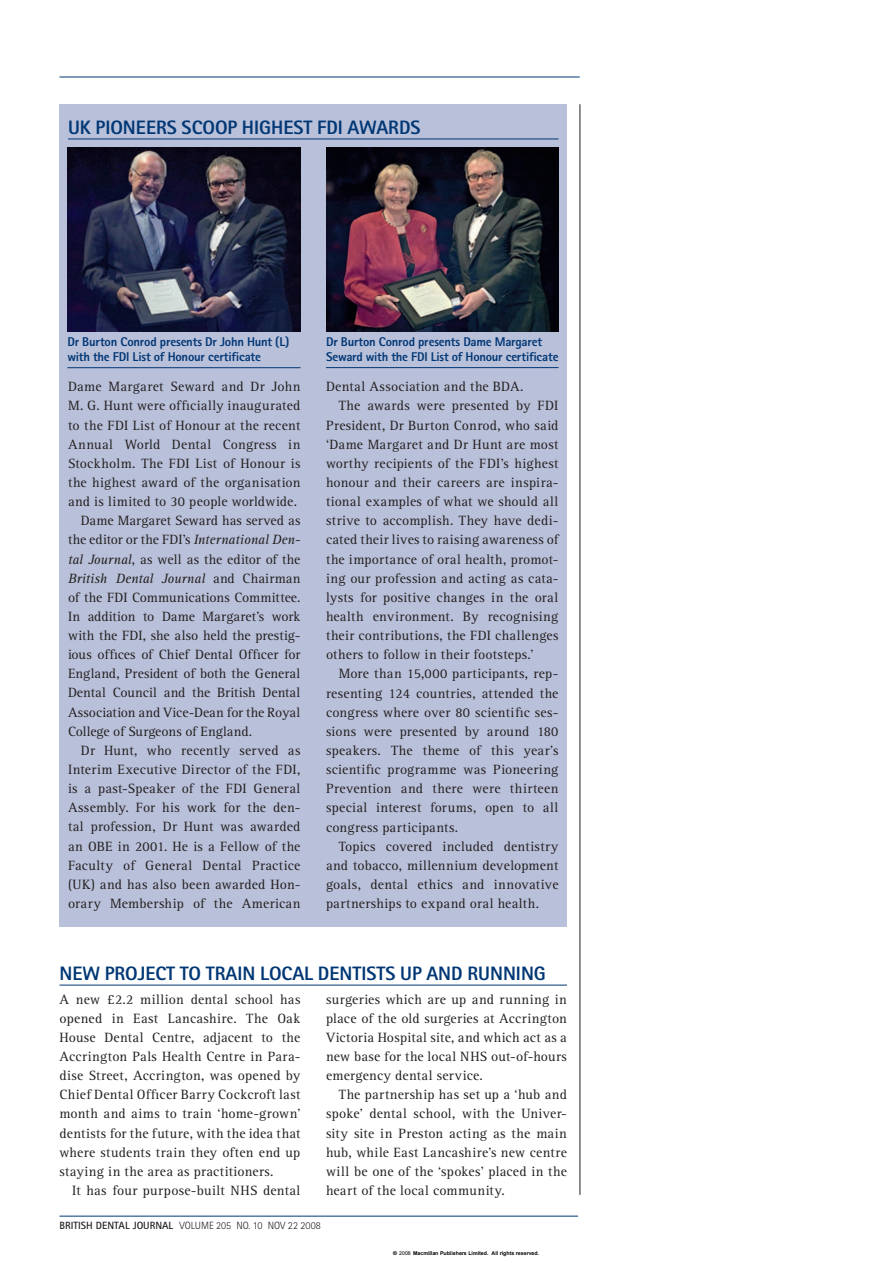
<style>
.page{position:relative;width:893px;height:1263px;background:#fff}
.page>*{position:absolute;margin:0;border:0;box-sizing:border-box;transform-origin:0 0}
.t1{font:800 19.5px "Rotis Sans Serif";color:#013775}
.t2{font:13.95px/19.2px "Rotis Serif";letter-spacing:.015em;color:#231f20;text-align:justify}
.t3{font:13.95px "Rotis Serif";letter-spacing:-.01em;color:#231f20}
.t4{font:13.95px "Rotis Serif";letter-spacing:-.005em;color:#231f20}
.t5{font:italic 13.95px "Rotis Serif";letter-spacing:-.005em;color:#231f20}
.t6{font:800 12.75px/15px "Rotis Sans Serif";letter-spacing:-.015em;color:#013775}
.t7{font:300 10.5px "Rotis Sans Serif";color:#231f20}
.t8{font:700 5.25px "Arial";color:#000}
.s1{font-style:italic}
.s2{font-style:normal}
.s3{font-weight:700}
.s4{font-family:"Helvetica"}
.s5{font-weight:400}
</style>
<div class="page">
<div style="left:59px;top:104px;width:508px;height:823px;background:#b9c0d9"></div>
<hr style="left:59px;top:77px;width:521px;height:1px;background:#013775">
<hr style="left:68px;top:139px;width:490px;height:1px;background:#013775">
<hr style="left:59px;top:985px;width:508px;height:1px;background:#013775">
<hr style="left:59px;top:1216px;width:519px;height:1px;background:#013775">
<hr style="left:580px;top:104px;width:1px;height:1091px;background:#231f20">
<img style="left:67px;top:148px;width:233px;height:184px">
<img style="left:326px;top:148px;width:233px;height:184px">
<hr style="left:326px;top:367px;width:232px;height:1px;background:#013775">
<hr style="left:67px;top:367px;width:233px;height:1px;background:#013775">
<h1 class="t1" style="left:68px;top:121px;width:354px">UK PIONEERS SCOOP HIGHEST FDI AWARDS</h1>
<p class="t6" style="left:67px;top:335px;width:223px">Dr Burton Conrod presents Dr John Hunt (L) with the FDI List of Honour certificate</p>
<p class="t2" style="left:68px;top:378px;width:234px">Dame Margaret Seward and Dr John</p>
<p class="t2" style="left:68px;top:397px;width:234px">M. G. Hunt were officially inaugurated</p>
<p class="t2" style="left:68px;top:417px;width:234px">to the FDI List of Honour at the recent</p>
<p class="t2" style="left:68px;top:436px;width:234px">Annual World Dental Congress in</p>
<p class="t2" style="left:68px;top:455px;width:234px">Stockholm. The FDI List of Honour is</p>
<p class="t2" style="left:68px;top:474px;width:234px">the highest award of the organisation</p>
<p class="t2" style="left:68px;top:493px;width:231px">and is limited to 30 people worldwide.</p>
<p class="t2" style="left:81px;top:512px;width:221px">Dame Margaret Seward has served as</p>
<p class="t3" style="left:68px;top:535px;width:234px">the editor or the FDI’s <span class="s1">International Den-</span></p>
<p class="t2" style="left:68px;top:551px;width:234px"><span class="s1">tal Journal</span>, as well as the editor of the</p>
<p class="t5" style="left:68px;top:573px;width:234px">British Dental Journal <span class="s2">and Chairman</span></p>
<p class="t3" style="left:68px;top:592px;width:234px">of the FDI Communications Committee.</p>
<p class="t4" style="left:68px;top:611px;width:234px">In addition to Dame Margaret’s work</p>
<p class="t2" style="left:68px;top:627px;width:234px">with the FDI, she also held the prestig-</p>
<p class="t2" style="left:68px;top:646px;width:234px">ious offices of Chief Dental Officer for</p>
<p class="t2" style="left:68px;top:665px;width:234px">England, President of both the General</p>
<p class="t2" style="left:68px;top:684px;width:234px">Dental Council and the British Dental</p>
<p class="t4" style="left:68px;top:707px;width:234px">Association and Vice-Dean for the Royal</p>
<p class="t3" style="left:68px;top:726px;width:186px">College of Surgeons of England.</p>
<p class="t2" style="left:81px;top:742px;width:221px">Dr Hunt, who recently served as</p>
<p class="t2" style="left:68px;top:761px;width:234px">Interim Executive Director of the FDI,</p>
<p class="t2" style="left:68px;top:780px;width:234px">is a past-Speaker of the FDI General</p>
<p class="t2" style="left:68px;top:799px;width:234px">Assembly. For his work for the den-</p>
<p class="t2" style="left:68px;top:818px;width:234px">tal profession, Dr Hunt was awarded</p>
<p class="t2" style="left:68px;top:838px;width:234px">an OBE in 2001. He is a Fellow of the</p>
<p class="t2" style="left:68px;top:857px;width:234px">Faculty of General Dental Practice</p>
<p class="t2" style="left:68px;top:876px;width:234px">(UK) and has also been awarded Hon-</p>
<p class="t2" style="left:68px;top:895px;width:234px">orary Membership of the American</p>
<p class="t6" style="left:326px;top:335px;width:234px">Dr Burton Conrod presents Dame Margaret<br>Seward with the FDI List of Honour certificate</p>
<p class="t2" style="left:326px;top:378px;width:199px">Dental Association and the BDA.</p>
<p class="t2" style="left:339px;top:398px;width:221px">The awards were presented by FDI</p>
<p class="t2" style="left:326px;top:417px;width:234px">President, Dr Burton Conrod, who said</p>
<p class="t2" style="left:326px;top:436px;width:234px">‘Dame Margaret and Dr Hunt are most</p>
<p class="t2" style="left:326px;top:455px;width:234px">worthy recipients of the FDI’s highest</p>
<p class="t2" style="left:326px;top:474px;width:234px">honour and their careers are inspira-</p>
<p class="t2" style="left:326px;top:493px;width:234px">tional examples of what we should all</p>
<p class="t2" style="left:326px;top:512px;width:234px">strive to accomplish. They have dedi-</p>
<p class="t2" style="left:326px;top:531px;width:234px">cated their lives to raising awareness of</p>
<p class="t2" style="left:326px;top:551px;width:234px">the importance of oral health, promot-</p>
<p class="t2" style="left:326px;top:570px;width:234px">ing our profession and acting as cata-</p>
<p class="t2" style="left:326px;top:589px;width:234px">lysts for positive changes in the oral</p>
<p class="t2" style="left:326px;top:608px;width:234px">health environment. By recognising</p>
<p class="t2" style="left:326px;top:627px;width:234px">their contributions, the FDI challenges</p>
<p class="t2" style="left:326px;top:646px;width:209px">others to follow in their footsteps.’</p>
<p class="t2" style="left:339px;top:665px;width:221px">More than 15,000 participants, rep-</p>
<p class="t2" style="left:326px;top:685px;width:234px">resenting 124 countries, attended the</p>
<p class="t2" style="left:326px;top:704px;width:234px">congress where over 80 scientific ses-</p>
<p class="t2" style="left:326px;top:723px;width:234px">sions were presented by around 180</p>
<p class="t2" style="left:326px;top:742px;width:234px">speakers. The theme of this year’s</p>
<p class="t2" style="left:326px;top:761px;width:234px">scientific programme was Pioneering</p>
<p class="t2" style="left:326px;top:780px;width:234px">Prevention and there were thirteen</p>
<p class="t2" style="left:326px;top:799px;width:234px">special interest forums, open to all</p>
<p class="t2" style="left:326px;top:819px;width:134px">congress participants.</p>
<p class="t2" style="left:339px;top:838px;width:221px">Topics covered included dentistry</p>
<p class="t2" style="left:326px;top:857px;width:234px">and tobacco, millennium development</p>
<p class="t2" style="left:326px;top:876px;width:234px">goals, dental ethics and innovative</p>
<p class="t2" style="left:326px;top:895px;width:215px">partnerships to expand oral health.</p>
<h1 class="t1" style="left:59px;top:967px;width:488px">NEW PROJECT TO TRAIN LOCAL DENTISTS UP AND RUNNING</h1>
<p class="t2" style="left:59px;top:991px;width:242px">A new £2.2 million dental school has opened in East Lancashire. The Oak House Dental Centre, adjacent to the Accrington Pals Health Centre in Para&shy;dise Street, Accrington, was opened by Chief Dental Officer Barry Cockcroft last month and aims to train ‘home-grown’ dentists for the future, with the idea that where students train they often end up staying in the area as practitioners.</p>
<p class="t2" style="left:72px;top:1182px;width:230px">It has four purpose-built NHS dental</p>
<p class="t2" style="left:326px;top:991px;width:242px">surgeries which are up and running in place of the old surgeries at Accrington Victoria Hospital site, and which act as a new base for the local NHS out-of-hours emergency dental service.</p>
<p class="t2" style="left:326px;top:1086px;width:242px;text-indent:13px">The partnership has set up a ‘hub and spoke’ dental school, with the Univer&shy;sity site in Preston acting as the main hub, while East Lancashire’s new centre will be one of the ‘spokes’ placed in the heart of the local community.</p>
<p class="t7" style="left:59px;top:1222px;width:263px"><span class="s3">BRITISH DENTAL JOURNAL</span> VOLUME 205 NO. 10 NOV 22 2008</p>
<p class="t8" style="left:393px;top:1250px;width:148px"><span class="s4">©</span> <span class="s5">2008</span> Macmillan Publishers Limited. All rights reserved.</p>
</div>
